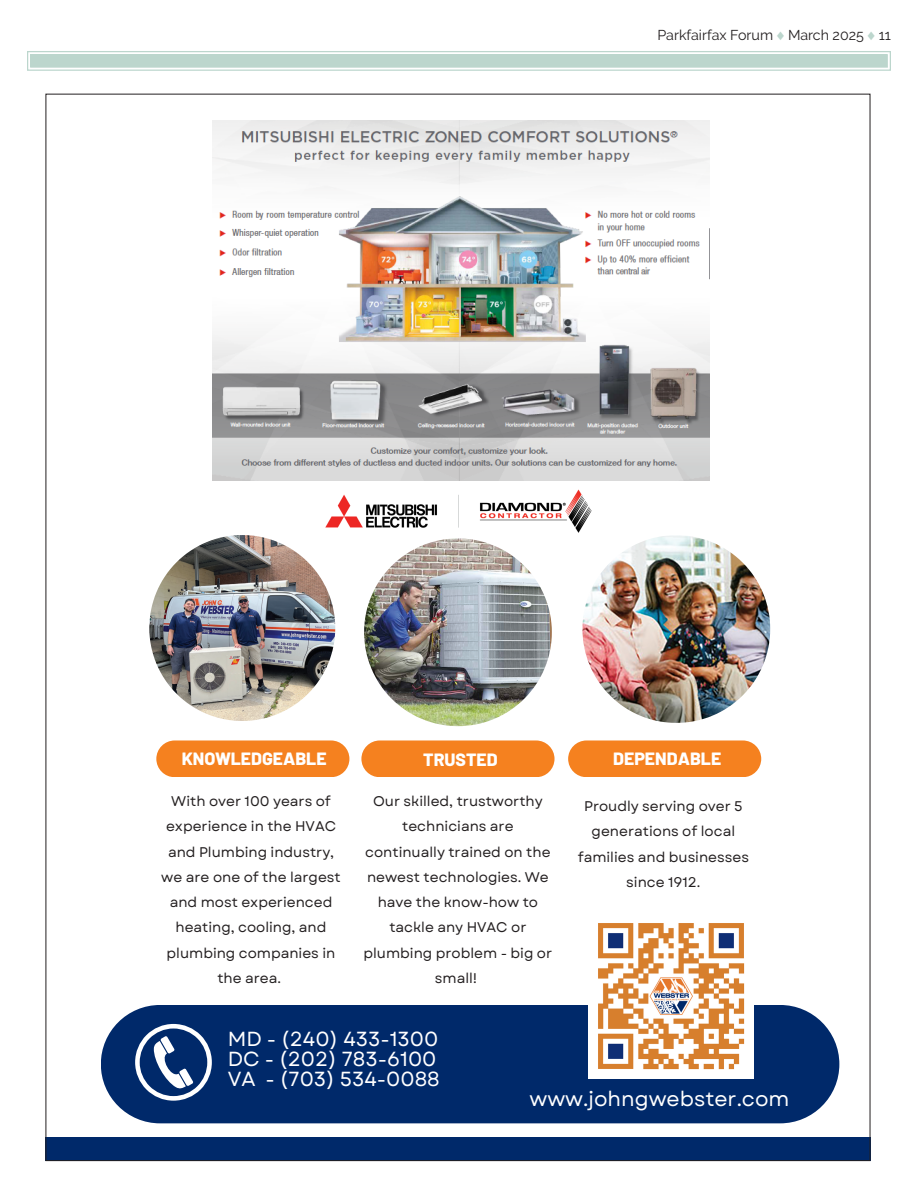
<style>
.page{position:relative;width:918px;height:1188px;background:#fff}
.page>*{position:absolute;margin:0;border:0;box-sizing:border-box;transform-origin:0 0}
.t1{font:20.7px "Garet";color:#fff}
.t2{font:20.4px/20.1px "Garet";color:#fff}
.t3{font:800 17.7px "Barlow";color:#fff}
.t4{font:14.25px "Raleway";color:#231f20}
.t5{font:13.95px/25.2px "Garet";color:#231f20;text-align:center}
.s1{color:#bcd6cd}
</style>
<div class="page">
<svg style="left:27px;top:51px;width:864px;height:20px"></svg>
<div style="left:30px;top:54px;width:858px;height:14px;border:1px solid #bcd6cd"></div>
<div style="left:33px;top:57px;width:852px;height:8px;border:1px solid #bcd6cd"></div>
<img style="left:364px;top:566px;width:188px;height:160px">
<img style="left:149px;top:535px;width:186px;height:186px">
<div style="left:156px;top:740px;width:193px;height:37px;background:#f5811f;border-radius:18px"></div>
<div style="left:361px;top:740px;width:194px;height:37px;background:#f5811f;border-radius:18px"></div>
<div style="left:568px;top:740px;width:193px;height:37px;background:#f5811f;border-radius:18px"></div>
<div style="left:101px;top:1005px;width:738px;height:118px;background:#00296a;border-radius:59px"></div>
<div style="left:46px;top:1137px;width:824px;height:24px;background:#00296a"></div>
<svg style="left:135px;top:1024px;width:77px;height:77px"></svg>
<img style="left:582px;top:535px;width:188px;height:188px">
<img style="left:589px;top:923px;width:164px;height:155px">
<img style="left:212px;top:121px;width:497px;height:359px">
<img style="left:288px;top:458px;width:340px;height:108px">
<p class="t4" style="left:658px;top:27px;width:235px">Parkfairfax Forum <span class="s1">◆</span> March 2025 <span class="s1">◆</span> 11</p>
<p class="t3" style="left:182px;top:747px;width:147px">KNOWLEDGEABLE</p>
<p class="t5" style="left:161px;top:789px;width:181px">With over 100 years of experience in the HVAC and Plumbing industry, we are one of the largest and most experienced heating, cooling, and plumbing companies in the area.</p>
<p class="t3" style="left:423px;top:748px;width:76px">TRUSTED</p>
<p class="t3" style="left:613px;top:747px;width:110px">DEPENDABLE</p>
<p class="t5" style="left:578px;top:794px;width:173px">Proudly serving over 5 generations of local families and businesses since 1912.</p>
<p class="t5" style="left:363px;top:789px;width:190px">Our skilled, trustworthy technicians are continually trained on the newest technologies. We have the know-how to tackle any HVAC or plumbing problem - big or small!</p>
<p class="t2" style="left:228px;top:1029px;width:214px">MD - (240) 433-1300<br>DC - (202) 783-6100<br>VA - (703) 534-0088</p>
<p class="t1" style="left:529px;top:1086px;width:262px">www.johngwebster.com</p>
</div>
